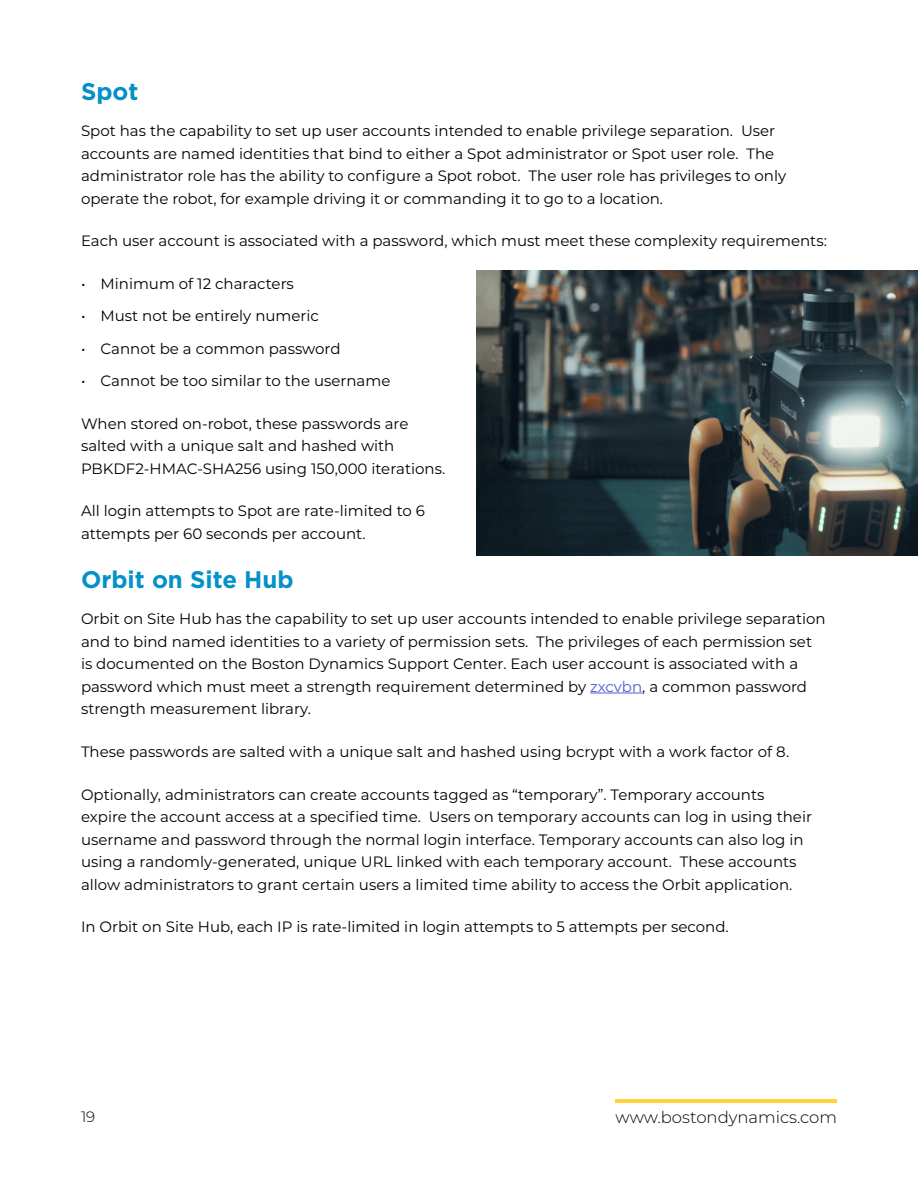
<style>
.page{position:relative;width:918px;height:1188px;background:#fff}
.page>*{position:absolute;margin:0;border:0;box-sizing:border-box;transform-origin:0 0}
.t1{font:700 24px "Gotham";color:#0490c8}
.t2{font:300 16.5px "Montserrat";color:#000}
.t3{font:15px/22.5px "Montserrat";color:#000}
.t4{font:300 15px "Montserrat";color:#000}
.s1{color:#4f5cd6}
</style>
<div class="page">
<hr style="left:616px;top:1099px;width:221px;height:4px;background:#ffd335">
<hr style="left:590px;top:693px;width:52px;height:1px;background:#4f5cd6">
<img style="left:476px;top:270px;width:442px;height:285px">
<h1 class="t1" style="left:81px;top:81px;width:59px">Spot</h1>
<p class="t3" style="left:81px;top:120px;width:707px">Spot has the capability to set up user accounts intended to enable privilege separation. User accounts are named identities that bind to either a Spot administrator or Spot user role. The administrator role has the ability to configure a Spot robot. The user role has privileges to only operate the robot, for example driving it or commanding it to go to a location.</p>
<p class="t3" style="left:81px;top:230px;width:747px">Each user account is associated with a password, which must meet these complexity requirements:</p>
<p class="t3" style="left:81px;top:273px;width:214px">• Minimum of 12 characters</p>
<p class="t3" style="left:81px;top:305px;width:239px">• Must not be entirely numeric</p>
<p class="t3" style="left:81px;top:338px;width:261px">• Cannot be a common password</p>
<p class="t3" style="left:81px;top:370px;width:311px">• Cannot be too similar to the username</p>
<p class="t3" style="left:81px;top:413px;width:366px">When stored on-robot, these passwords are salted with a unique salt and hashed with<br>PBKDF2-HMAC-SHA256 using 150,000 iterations.</p>
<p class="t3" style="left:81px;top:500px;width:345px">All login attempts to Spot are rate-limited to 6 attempts per 60 seconds per account.</p>
<h1 class="t1" style="left:81px;top:569px;width:214px">Orbit on Site Hub</h1>
<p class="t3" style="left:81px;top:608px;width:746px">Orbit on Site Hub has the capability to set up user accounts intended to enable privilege separation and to bind named identities to a variety of permission sets. The privileges of each permission set is documented on the Boston Dynamics Support Center. Each user account is associated with a password which must meet a strength requirement determined by <span class="s1">zxcvbn</span>, a common password strength measurement library.</p>
<p class="t3" style="left:81px;top:741px;width:710px">These passwords are salted with a unique salt and hashed using bcrypt with a work factor of 8.</p>
<p class="t3" style="left:81px;top:783px;width:733px">Optionally, administrators can create accounts tagged as “temporary”. Temporary accounts expire the account access at a specified time. Users on temporary accounts can log in using their username and password through the normal login interface. Temporary accounts can also log in using a randomly-generated, unique URL linked with each temporary account. These accounts allow administrators to grant certain users a limited time ability to access the Orbit application.</p>
<p class="t3" style="left:81px;top:916px;width:649px">In Orbit on Site Hub, each IP is rate-limited in login attempts to 5 attempts per second.</p>
<p class="t4" style="left:81px;top:1108px;width:16px">19</p>
<p class="t2" style="left:616px;top:1111px;width:223px">www.bostondynamics.com</p>
</div>
